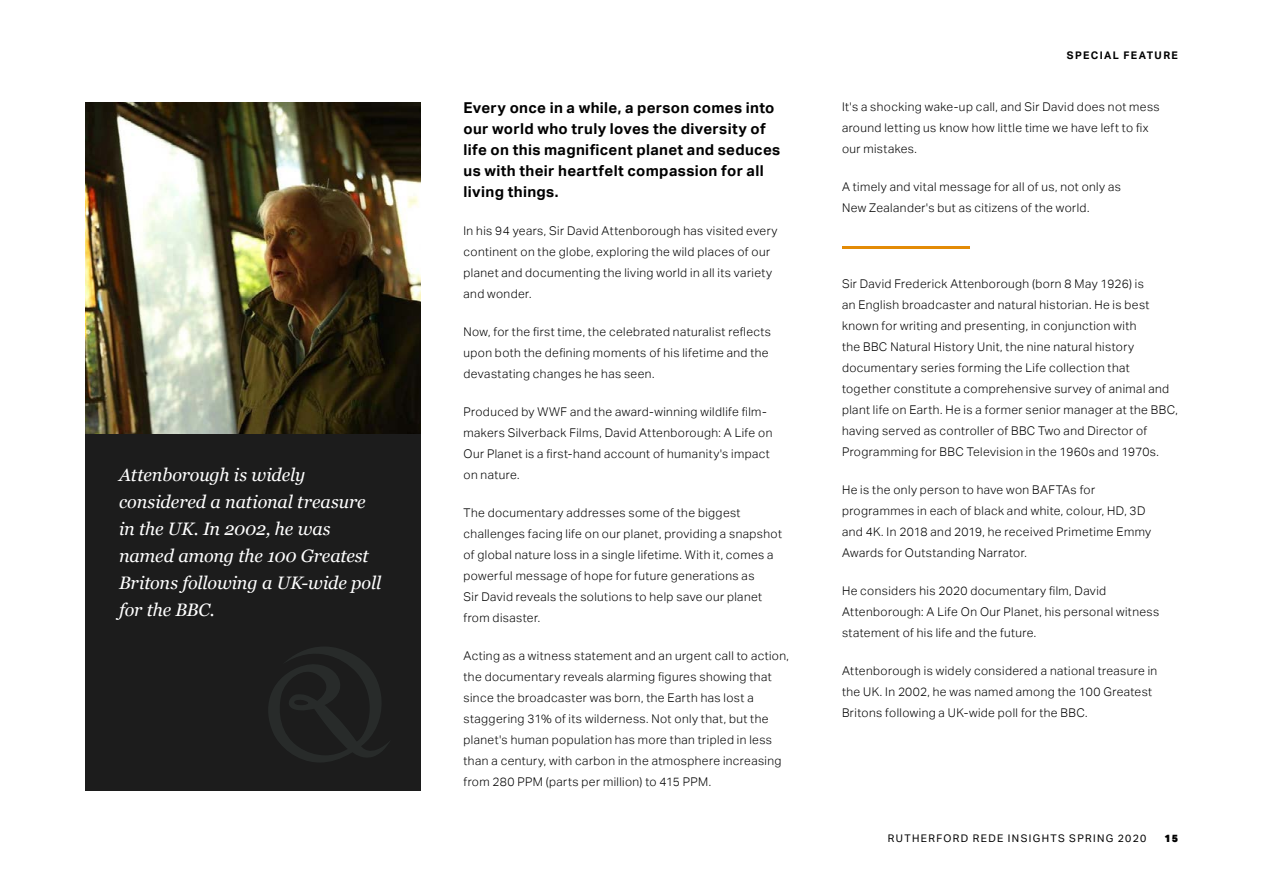
<style>
.page{position:relative;width:1263px;height:893px;background:#fff}
.page>*{position:absolute;margin:0;border:0;box-sizing:border-box;transform-origin:0 0}
.t1{font:italic 18px/27px "Georgia";letter-spacing:-.01em;color:#fff}
.t2{font:700 15px/21px "Aktiv Grotesk";letter-spacing:.025em;color:#000}
.t3{font:300 12px/21px "Aktiv Grotesk";letter-spacing:.035em;color:#000}
.t4{font:10.5px "Aktiv Grotesk";letter-spacing:.13em;color:#000}
.t5{font:700 10.5px "Aktiv Grotesk";letter-spacing:.13em;color:#000}
.t6{font:900 10.5px "Aktiv Grotesk";color:#000}
</style>
<div class="page">
<hr style="left:842px;top:246px;width:127px;height:2px;background:#e38b06">
<div style="left:85px;top:434px;width:336px;height:357px;background:#1c1c1c"></div>
<img style="left:85px;top:102px;width:336px;height:332px">
<svg style="left:268px;top:647px;width:121px;height:115px"></svg>
<h1 class="t1" style="left:119px;top:461px;width:264px">Attenborough is widely considered a national treasure in the UK. In 2002, he was named among the 100 Greatest<br>Britons following a UK-wide poll for the BBC.</h1>
<p class="t2" style="left:463px;top:97px;width:318px">Every once in a while, a person comes into our world who truly loves the diversity of life on this magnificent planet and seduces us with their heartfelt compassion for all living things.</p>
<p class="t3" style="left:463px;top:220px;width:316px">In his 94 years, Sir David Attenborough has visited every continent on the globe, exploring the wild places of our planet and documenting the living world in all its variety and wonder.</p>
<p class="t3" style="left:463px;top:321px;width:309px">Now, for the first time, the celebrated naturalist reflects upon both the defining moments of his lifetime and the devastating changes he has seen.</p>
<p class="t3" style="left:463px;top:401px;width:310px">Produced by WWF and the award-winning wildlife film&shy;makers Silverback Films, David Attenborough: A Life on Our Planet is a first-hand account of humanity's impact on nature.</p>
<p class="t3" style="left:463px;top:502px;width:320px">The documentary addresses some of the biggest challenges facing life on our planet, providing a snapshot of global nature loss in a single lifetime. With it, comes a powerful message of hope for future generations as<br>Sir David reveals the solutions to help save our planet from disaster.</p>
<p class="t3" style="left:463px;top:645px;width:327px">Acting as a witness statement and an urgent call to action, the documentary reveals alarming figures showing that since the broadcaster was born, the Earth has lost a staggering 31% of its wilderness. Not only that, but the planet's human population has more than tripled in less than a century, with carbon in the atmosphere increasing from 280 PPM (parts per million) to 415 PPM.</p>
<p class="t5" style="left:1067px;top:49px;width:112px">SPECIAL FEATURE</p>
<p class="t3" style="left:842px;top:96px;width:319px">It's a shocking wake-up call, and Sir David does not mess around letting us know how little time we have left to fix our mistakes.</p>
<p class="t3" style="left:842px;top:176px;width:281px">A timely and vital message for all of us, not only as<br>New Zealander's but as citizens of the world.</p>
<p class="t3" style="left:842px;top:273px;width:337px">Sir David Frederick Attenborough (born 8 May 1926) is<br>an English broadcaster and natural historian. He is best known for writing and presenting, in conjunction with<br>the BBC Natural History Unit, the nine natural history documentary series forming the Life collection that together constitute a comprehensive survey of animal and plant life on Earth. He is a former senior manager at the BBC, having served as controller of BBC Two and Director of Programming for BBC Television in the 1960s and 1970s.</p>
<p class="t3" style="left:842px;top:479px;width:311px">He is the only person to have won BAFTAs for programmes in each of black and white, colour, HD, 3D and 4K. In 2018 and 2019, he received Primetime Emmy Awards for Outstanding Narrator.</p>
<p class="t3" style="left:842px;top:580px;width:319px">He considers his 2020 documentary film, David<br>Attenborough: A Life On Our Planet, his personal witness statement of his life and the future.</p>
<p class="t3" style="left:842px;top:660px;width:317px">Attenborough is widely considered a national treasure in the UK. In 2002, he was named among the 100 Greatest<br>Britons following a UK-wide poll for the BBC.</p>
<p class="t4" style="left:888px;top:832px;width:260px">RUTHERFORD REDE INSIGHTS SPRING 2020</p>
<p class="t6" style="left:1164px;top:831px;width:15px">15</p>
</div>
